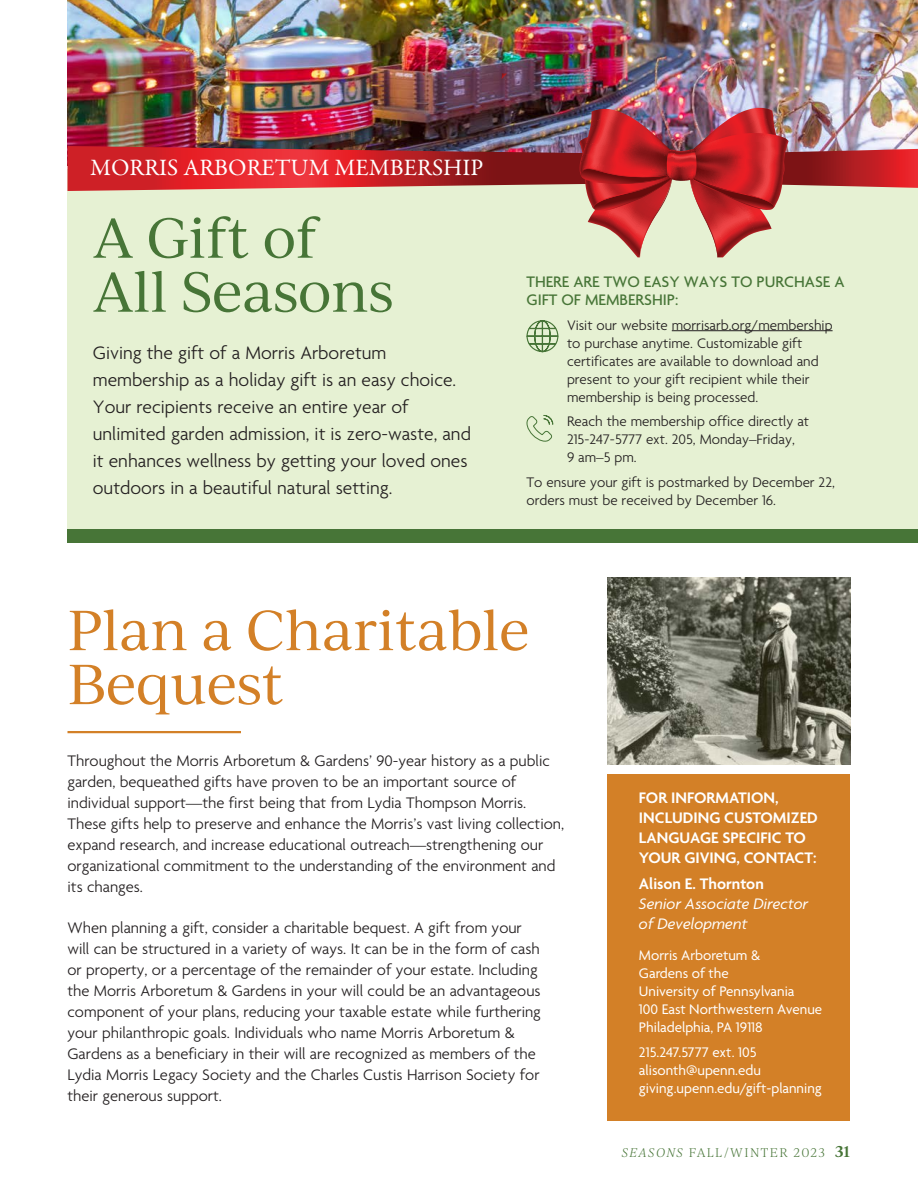
<style>
.page{position:relative;width:918px;height:1188px;background:#fff}
.page>*{position:absolute;margin:0;border:0;box-sizing:border-box;transform-origin:0 0}
.t1{font:54px/54px "Ivy Journal";letter-spacing:-.01em;color:#d38027}
.t2{font:54px/54px "Ivy Journal";letter-spacing:-.01em;color:#477537}
.t3{font:23.7px "Garamond Premr Pro";color:#fff}
.t4{font:300 19.5px/27px "Agenda";color:#231f20}
.t5{font:300 16.5px/21px "Agenda";color:#231f20}
.t6{font:600 16.5px/19.8px "Agenda";color:#fff}
.t7{font:italic 16.5px/19.8px "Agenda";color:#fff}
.t8{font:500 16.5px/18px "Agenda";color:#477537}
.t9{font:300 15px/18px "Agenda";color:#231f20}
.t10{font:15px/18px "Agenda";color:#fff}
.t11{font:300 12px "Ivy Journal";letter-spacing:.12em;color:#477537}
.s1{font-weight:600;font-style:normal}
.s2{font-style:italic}
.s3{font-weight:600;font-size:15px}
</style>
<div class="page">
<div style="left:68px;top:169px;width:850px;height:369px;background:#e6f1d3"></div>
<div style="left:608px;top:774px;width:242px;height:347px;background:#d38027"></div>
<img style="left:68px;top:0;width:850px;height:108px">
<svg style="left:502px;top:74px;width:5px;height:5px"></svg>
<img style="left:68px;top:108px;width:850px;height:149px">
<svg style="left:526px;top:415px;width:28px;height:27px"></svg>
<svg style="left:526px;top:320px;width:33px;height:33px"></svg>
<hr style="left:672px;top:330px;width:161px;height:1px;background:#231f20">
<div style="left:68px;top:529px;width:850px;height:14px;background:#477537"></div>
<img style="left:608px;top:578px;width:242px;height:187px">
<hr style="left:68px;top:731px;width:173px;height:2px;background:#d38027">
<p class="t3" style="left:90px;top:153px;width:395px">MORRIS ARBORETUM MEMBERSHIP</p>
<p class="t2" style="left:93px;top:208px;width:302px">A Gift of<br>All Seasons</p>
<p class="t4" style="left:93px;top:340px;width:380px">Giving the gift of a Morris Arboretum membership as a holiday gift is an easy choice.<br>Your recipients receive an entire year of unlimited garden admission, it is zero-waste, and it enhances wellness by getting your loved ones outdoors in a beautiful natural setting.</p>
<p class="t8" style="left:526px;top:274px;width:320px">THERE ARE TWO EASY WAYS TO PURCHASE A<br>GIFT OF MEMBERSHIP:</p>
<p class="t9" style="left:567px;top:317px;width:267px">Visit our website morrisarb.org/membership to purchase anytime. Customizable gift certificates are available to download and present to your gift recipient while their membership is being processed.</p>
<p class="t9" style="left:567px;top:413px;width:244px">Reach the membership office directly at<br>215-247-5777 ext. 205, Monday–Friday,<br>9 am–5 pm.</p>
<p class="t9" style="left:526px;top:474px;width:310px">To ensure your gift is postmarked by December 22, orders must be received by December 16.</p>
<p class="t1" style="left:68px;top:601px;width:464px">Plan a Charitable<br>Bequest</p>
<p class="t5" style="left:68px;top:751px;width:498px">Throughout the Morris Arboretum &amp; Gardens’ 90-year history as a public garden, bequeathed gifts have proven to be an important source of individual support—the first being that from Lydia Thompson Morris.<br>These gifts help to preserve and enhance the Morris’s vast living collection, expand research, and increase educational outreach—strengthening our organizational commitment to the understanding of the environment and its changes.</p>
<p class="t5" style="left:68px;top:918px;width:475px">When planning a gift, consider a charitable bequest. A gift from your will can be structured in a variety of ways. It can be in the form of cash or property, or a percentage of the remainder of your estate. Including the Morris Arboretum &amp; Gardens in your will could be an advantageous component of your plans, reducing your taxable estate while furthering your philanthropic goals. Individuals who name Morris Arboretum &amp; Gardens as a beneficiary in their will are recognized as members of the Lydia Morris Legacy Society and the Charles Custis Harrison Society for their generous support.</p>
<p class="t6" style="left:639px;top:789px;width:180px">FOR INFORMATION,<br>INCLUDING CUSTOMIZED<br>LANGUAGE SPECIFIC TO<br>YOUR GIVING, CONTACT:</p>
<p class="t7" style="left:639px;top:874px;width:171px"><span class="s1">Alison E. Thornton<br></span>Senior Associate Director of Development</p>
<p class="t10" style="left:639px;top:948px;width:157px">Morris Arboretum &amp;<br>Gardens of the<br>University of Pennsylvania</p>
<p class="t10" style="left:639px;top:1002px;width:185px">100 East Northwestern Avenue<br>Philadelphia, PA 19118</p>
<p class="t10" style="left:639px;top:1044px;width:119px">215.247.5777 ext. 105</p>
<p class="t10" style="left:639px;top:1062px;width:124px">alisonth@upenn.edu</p>
<p class="t10" style="left:639px;top:1080px;width:184px">giving.upenn.edu/gift-planning</p>
<p class="t11" style="left:622px;top:1145px;width:230px"><span class="s2">SEASONS</span> FALL/WINTER 2023 <span class="s3">31</span></p>
</div>
